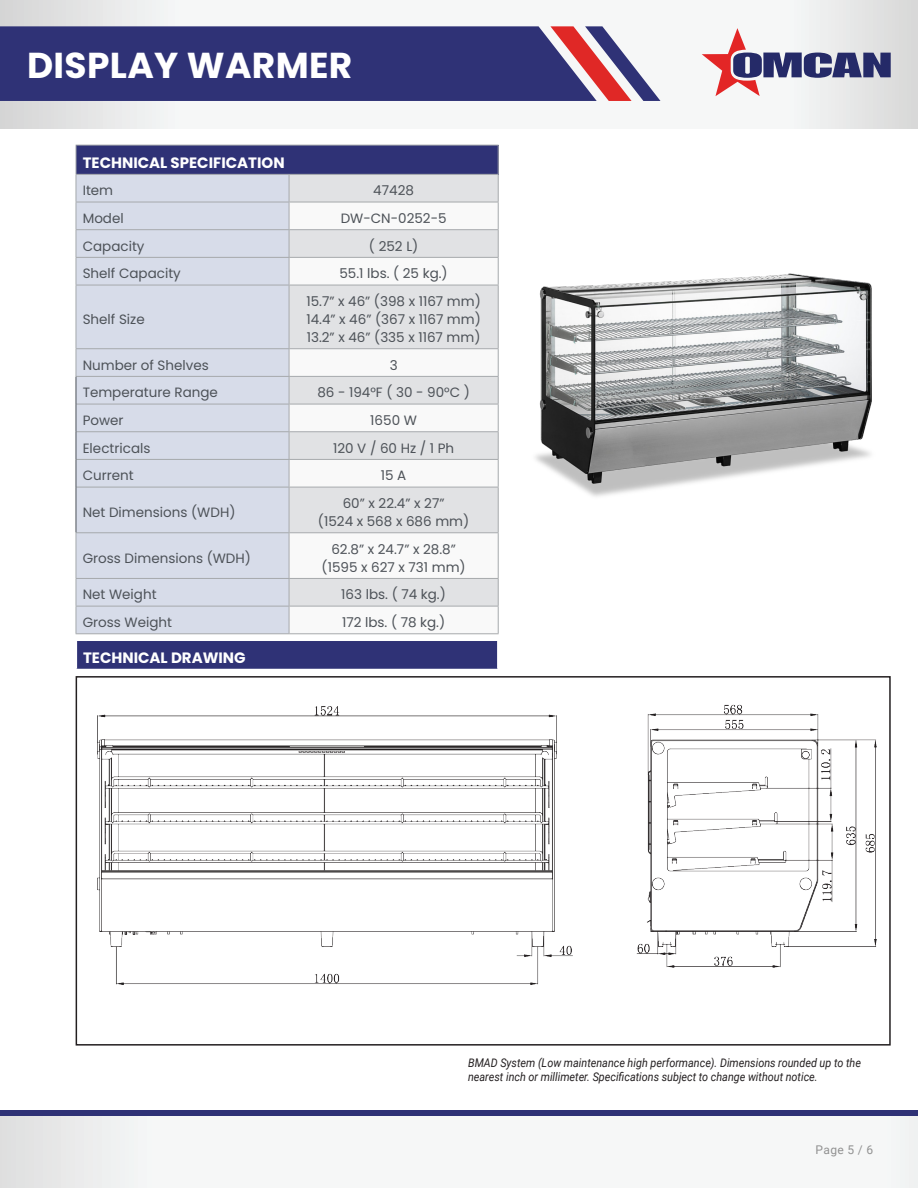
<style>
.page{position:relative;width:918px;height:1188px;background:#fff}
.page>*{position:absolute;margin:0;border:0;box-sizing:border-box;transform-origin:0 0}
.t1{font:700 36px "Poppins";letter-spacing:.01em;color:#fff}
.t2{font:700 15px "Poppins";color:#fff}
.t3{font:13.5px "Poppins";color:#4d5258}
.t4{font:italic 12px/14.4px "Roboto";color:#231f20;scale:.9 1}
.t5{font:12px "Roboto";color:#919191}
</style>
<div class="page">
<div style="left:0;top:1115px;width:918px;height:73px;background:linear-gradient(to right,#eff0f0,#f9fafa)"></div>
<svg style="left:0;top:0;width:918px;height:129px"></svg>
<div style="left:0;top:26px;width:550px;height:75px;background:#2f3276"></div>
<svg style="left:550px;top:26px;width:110px;height:75px"></svg>
<div style="left:0;top:1110px;width:918px;height:5px;background:#2f3276"></div>
<svg style="left:702px;top:28px;width:189px;height:68px"></svg>
<div style="left:76px;top:640px;width:422px;height:30px;background:#2f3276"></div>
<hr style="left:497px;top:641px;width:2px;height:28px;background:#fff">
<hr style="left:76px;top:669px;width:423px;height:1px;background:#fff">
<hr style="left:76px;top:640px;width:423px;height:1px;background:#fff">
<svg style="left:76px;top:641px;width:1px;height:28px"></svg>
<div style="left:76px;top:145px;width:422px;height:29px;background:#2f3276"></div>
<div style="left:77px;top:175px;width:212px;height:458px;background:#d7dce9"></div>
<div style="left:290px;top:175px;width:208px;height:27px;background:#e1e2e4"></div>
<svg style="left:290px;top:203px;width:208px;height:430px;fill:#e1e2e4"></svg>
<hr style="left:76px;top:174px;width:213px;height:1px;background:#a6a9ac">
<hr style="left:289px;top:174px;width:210px;height:1px;background:#a6a9ac">
<hr style="left:76px;top:202px;width:213px;height:1px;background:#a6a9ac">
<hr style="left:289px;top:202px;width:210px;height:1px;background:#a6a9ac">
<hr style="left:76px;top:229px;width:213px;height:1px;background:#a6a9ac">
<hr style="left:289px;top:229px;width:210px;height:1px;background:#a6a9ac">
<hr style="left:76px;top:257px;width:213px;height:1px;background:#a6a9ac">
<hr style="left:289px;top:257px;width:210px;height:1px;background:#a6a9ac">
<svg style="left:289px;top:175px;width:1px;height:110px"></svg>
<hr style="left:76px;top:285px;width:213px;height:1px;background:#a6a9ac">
<hr style="left:289px;top:285px;width:210px;height:1px;background:#a6a9ac">
<hr style="left:289px;top:285px;width:1px;height:63px;background:#a6a9ac">
<hr style="left:76px;top:348px;width:213px;height:1px;background:#a6a9ac">
<hr style="left:289px;top:348px;width:210px;height:1px;background:#a6a9ac">
<hr style="left:76px;top:376px;width:213px;height:1px;background:#a6a9ac">
<hr style="left:289px;top:376px;width:210px;height:1px;background:#a6a9ac">
<hr style="left:76px;top:404px;width:213px;height:1px;background:#a6a9ac">
<hr style="left:289px;top:404px;width:210px;height:1px;background:#a6a9ac">
<hr style="left:76px;top:431px;width:213px;height:1px;background:#a6a9ac">
<hr style="left:289px;top:431px;width:210px;height:1px;background:#a6a9ac">
<hr style="left:76px;top:459px;width:213px;height:1px;background:#a6a9ac">
<hr style="left:289px;top:459px;width:210px;height:1px;background:#a6a9ac">
<svg style="left:289px;top:349px;width:1px;height:138px"></svg>
<hr style="left:76px;top:487px;width:213px;height:1px;background:#a6a9ac">
<hr style="left:289px;top:487px;width:210px;height:1px;background:#a6a9ac">
<hr style="left:289px;top:487px;width:1px;height:45px;background:#a6a9ac">
<hr style="left:76px;top:532px;width:213px;height:1px;background:#a6a9ac">
<hr style="left:289px;top:532px;width:210px;height:1px;background:#a6a9ac">
<hr style="left:289px;top:533px;width:1px;height:45px;background:#a6a9ac">
<hr style="left:76px;top:578px;width:213px;height:1px;background:#a6a9ac">
<hr style="left:289px;top:578px;width:210px;height:1px;background:#a6a9ac">
<hr style="left:76px;top:606px;width:213px;height:1px;background:#a6a9ac">
<hr style="left:289px;top:606px;width:210px;height:1px;background:#a6a9ac">
<svg style="left:289px;top:579px;width:1px;height:54px"></svg>
<hr style="left:76px;top:633px;width:213px;height:1px;background:#a6a9ac">
<hr style="left:289px;top:633px;width:210px;height:1px;background:#a6a9ac">
<hr style="left:76px;top:145px;width:213px;height:1px;background:#a6a9ac">
<hr style="left:289px;top:145px;width:210px;height:1px;background:#a6a9ac">
<svg style="left:76px;top:145px;width:1px;height:140px"></svg>
<svg style="left:498px;top:145px;width:1px;height:140px"></svg>
<hr style="left:76px;top:285px;width:1px;height:63px;background:#a6a9ac">
<hr style="left:498px;top:285px;width:1px;height:63px;background:#a6a9ac">
<hr style="left:498px;top:487px;width:1px;height:45px;background:#a6a9ac">
<hr style="left:76px;top:533px;width:1px;height:45px;background:#a6a9ac">
<hr style="left:498px;top:533px;width:1px;height:45px;background:#a6a9ac">
<svg style="left:76px;top:579px;width:1px;height:54px"></svg>
<svg style="left:498px;top:579px;width:1px;height:54px"></svg>
<svg style="left:76px;top:349px;width:1px;height:138px"></svg>
<hr style="left:76px;top:487px;width:1px;height:45px;background:#4d5258">
<svg style="left:498px;top:349px;width:1px;height:138px"></svg>
<div style="left:76px;top:676px;width:815px;height:370px;border:2px solid #231f20"></div>
<img style="left:535px;top:273px;width:337px;height:224px">
<img style="left:97px;top:704px;width:780px;height:281px">
<p class="t1" style="left:27px;top:45px;width:327px">DISPLAY WARMER</p>
<p class="t2" style="left:83px;top:154px;width:203px">TECHNICAL SPECIFICATION</p>
<p class="t3" style="left:83px;top:183px;width:32px">Item</p>
<p class="t3" style="left:373px;top:183px;width:42px">47428</p>
<p class="t3" style="left:83px;top:210px;width:43px">Model</p>
<p class="t3" style="left:341px;top:210px;width:107px">DW-CN-0252-5</p>
<p class="t3" style="left:83px;top:238px;width:63px">Capacity</p>
<p class="t3" style="left:369px;top:238px;width:51px">( 252 L)</p>
<p class="t3" style="left:83px;top:266px;width:100px">Shelf Capacity</p>
<p class="t3" style="left:340px;top:266px;width:110px">55.1 lbs. ( 25 kg.)</p>
<p class="t3" style="left:83px;top:311px;width:64px">Shelf Size</p>
<p class="t3" style="left:306px;top:293px;width:176px">15.7” x 46” (398 x 1167 mm)</p>
<p class="t3" style="left:306px;top:311px;width:176px">14.4” x 46” (367 x 1167 mm)</p>
<p class="t3" style="left:307px;top:329px;width:175px">13.2” x 46” (335 x 1167 mm)</p>
<p class="t3" style="left:83px;top:357px;width:128px">Number of Shelves</p>
<p class="t3" style="left:390px;top:357px;width:9px">3</p>
<p class="t3" style="left:83px;top:385px;width:137px">Temperature Range</p>
<p class="t3" style="left:317px;top:385px;width:154px">86 - 194°F ( 30 - 90°C )</p>
<p class="t3" style="left:83px;top:412px;width:42px">Power</p>
<p class="t3" style="left:370px;top:412px;width:48px">1650 W</p>
<p class="t3" style="left:83px;top:440px;width:69px">Electricals</p>
<p class="t3" style="left:333px;top:440px;width:123px">120 V / 60 Hz / 1 Ph</p>
<p class="t3" style="left:83px;top:468px;width:53px">Current</p>
<p class="t3" style="left:381px;top:468px;width:27px">15 A</p>
<p class="t3" style="left:83px;top:504px;width:154px">Net Dimensions (WDH)</p>
<p class="t3" style="left:343px;top:495px;width:103px">60” x 22.4” x 27”</p>
<p class="t3" style="left:318px;top:513px;width:153px">(1524 x 568 x 686 mm)</p>
<p class="t3" style="left:83px;top:550px;width:170px">Gross Dimensions (WDH)</p>
<p class="t3" style="left:331px;top:541px;width:126px">62.8” x 24.7” x 28.8”</p>
<p class="t3" style="left:322px;top:559px;width:146px">(1595 x 627 x 731 mm)</p>
<p class="t3" style="left:83px;top:587px;width:75px">Net Weight</p>
<p class="t3" style="left:341px;top:587px;width:106px">163 lbs. ( 74 kg.)</p>
<p class="t3" style="left:83px;top:614px;width:91px">Gross Weight</p>
<p class="t3" style="left:342px;top:614px;width:105px">172 lbs. ( 78 kg.)</p>
<p class="t2" style="left:83px;top:649px;width:164px">TECHNICAL DRAWING</p>
<p class="t4" style="left:468px;top:1055px;width:438px">BMAD System (Low maintenance high performance). Dimensions rounded up to the nearest inch or millimeter. Specifications subject to change without notice.</p>
<p class="t5" style="left:816px;top:1141px;width:59px">Page 5 / 6</p>
</div>
